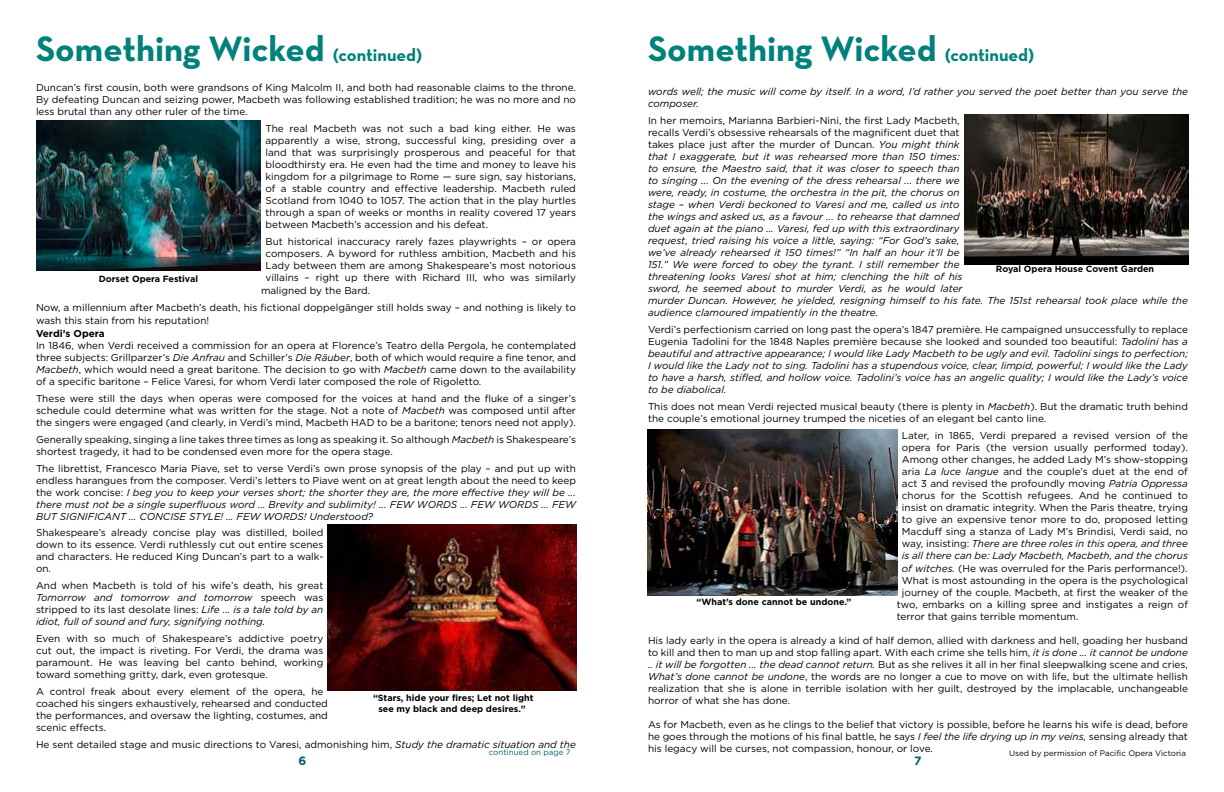
<style>
.page{position:relative;width:1224px;height:792px;background:#fff}
.page>*{position:absolute;margin:0;border:0;box-sizing:border-box;transform-origin:0 0}
.t1{font:700 36px "Neutra Text";color:#00817b}
.t2{font:700 12px "Gotham";color:#00636c}
.t3{font:10px/12px "Gotham";color:#000;text-align:justify}
.t4{font:italic 10px/12px "Gotham";color:#000;text-align:justify}
.t5{font:700 10px "Gotham";color:#000}
.t6{font:700 9px/10.8px "Gotham";color:#000;text-align:center}
.t7{font:8px "Gotham";color:#000}
.t8{font:8px "Gotham";color:#00636c}
.s1{font-size:18px}
.s2{font-style:italic}
.s3{font-style:normal}
</style>
<div class="page">
<img style="left:36px;top:121px;width:225px;height:150px">
<img style="left:328px;top:524px;width:249px;height:166px">
<img style="left:964px;top:115px;width:225px;height:149px">
<img style="left:648px;top:429px;width:249px;height:167px">
<h1 class="t1" style="left:36px;top:26px;width:388px">Something Wicked <span class="s1">(continued)</span></h1>
<p class="t3" style="left:36px;top:82px;width:541px">Duncan’s first cousin, both were grandsons of King Malcolm II, and both had reasonable claims to the throne.<br>By defeating Duncan and seizing power, Macbeth was following established tradition; he was no more and no less brutal than any other ruler of the time.</p>
<p class="t3" style="left:266px;top:122px;width:312px">The real Macbeth was not such a bad king either. He was apparently a wise, strong, successful king, presiding over a land that was surprisingly prosperous and peaceful for that bloodthirsty era. He even had the time and money to leave his kingdom for a pilgrimage to Rome — sure sign, say historians, of a stable country and effective leadership. Macbeth ruled Scotland from 1040 to 1057. The action that in the play hurtles through a span of weeks or months in reality covered 17 years between Macbeth’s accession and his defeat.</p>
<p class="t3" style="left:266px;top:235px;width:312px">But historical inaccuracy rarely fazes playwrights – or opera composers. A byword for ruthless ambition, Macbeth and his Lady between them are among Shakespeare’s most notorious villains – right up there with Richard III, who was similarly</p>
<p class="t3" style="left:36px;top:282px;width:542px;line-height:16.8px;text-indent:225px">maligned by the Bard.<br>Now, a millennium after Macbeth’s death, his fictional doppelgänger still holds sway – and nothing is likely to</p>
<p class="t3" style="left:36px;top:314px;width:175px">wash this stain from his reputation!</p>
<p class="t5" style="left:36px;top:328px;width:70px">Verdi’s Opera</p>
<p class="t3" style="left:36px;top:340px;width:542px">In 1846, when Verdi received a commission for an opera at Florence’s Teatro della Pergola, he contemplated three subjects: Grillparzer’s <span class="s2">Die Anfrau</span> and Schiller’s <span class="s2">Die Räuber</span>, both of which would require a fine tenor, and <span class="s2">Macbeth</span>, which would need a great baritone. The decision to go with <span class="s2">Macbeth</span> came down to the availability of a specific baritone – Felice Varesi, for whom Verdi later composed the role of Rigoletto.</p>
<p class="t3" style="left:36px;top:392px;width:542px">These were still the days when operas were composed for the voices at hand and the fluke of a singer’s schedule could determine what was written for the stage. Not a note of <span class="s2">Macbeth</span> was composed until after the singers were engaged (and clearly, in Verdi’s mind, Macbeth HAD to be a baritone; tenors need not apply).</p>
<p class="t3" style="left:36px;top:433px;width:542px">Generally speaking, singing a line takes three times as long as speaking it. So although <span class="s2">Macbeth</span> is Shakespeare’s shortest tragedy, it had to be condensed even more for the opera stage.</p>
<p class="t4" style="left:36px;top:462px;width:542px"><span class="s3">The librettist, Francesco Maria Piave, set to verse Verdi’s own prose synopsis of the play – and put up with endless harangues from the composer. Verdi’s letters to Piave went on at great length about the need to keep the work concise:</span> I beg you to keep your verses short; the shorter they are, the more effective they will be ... there must not be a single superfluous word … Brevity and sublimity! ... FEW WORDS … FEW WORDS … FEW BUT SIGNIFICANT … CONCISE STYLE! … FEW WORDS! Understood?</p>
<p class="t3" style="left:36px;top:527px;width:289px">Shakespeare’s already concise play was distilled, boiled down to its essence. Verdi ruthlessly cut out entire scenes and characters. He reduced King Duncan’s part to a walk&shy;on.</p>
<p class="t4" style="left:36px;top:580px;width:289px"><span class="s3">And when Macbeth is told of his wife’s death, his great </span>Tomorrow and tomorrow and tomorrow <span class="s3">speech was stripped to its last desolate lines:</span> Life ... is a tale told by an idiot, full of sound and fury, signifying nothing.</p>
<p class="t3" style="left:36px;top:632px;width:289px">Even with so much of Shakespeare’s addictive poetry cut out, the impact is riveting. For Verdi, the drama was paramount. He was leaving bel canto behind, working toward something gritty, dark, even grotesque.</p>
<p class="t3" style="left:36px;top:685px;width:293px;text-align:left">A control freak about every element of the opera, he coached his singers exhaustively, rehearsed and conducted the performances, and oversaw the lighting, costumes, and scenic effects.</p>
<p class="t3" style="left:36px;top:738px;width:541px">He sent detailed stage and music directions to Varesi, admonishing him, <span class="s2">Study the dramatic situation and the</span></p>
<p class="t6" style="left:99px;top:273px;width:101px">Dorset Opera Festival</p>
<p class="t6" style="left:373px;top:692px;width:162px">“Stars, hide your fires; Let not light see my black and deep desires.”</p>
<p class="t8" style="left:489px;top:748px;width:83px">continued on page 7</p>
<p class="t2" style="left:298px;top:754px;width:9px">6</p>
<h1 class="t1" style="left:648px;top:26px;width:388px">Something Wicked <span class="s1">(continued)</span></h1>
<p class="t4" style="left:648px;top:86px;width:542px">words well; the music will come by itself. In a word, I’d rather you served the poet better than you serve the composer.</p>
<p class="t4" style="left:648px;top:115px;width:541px;text-align:left"><span class="s3">In her memoirs, Marianna Barbieri-Nini, the first Lady Macbeth,<br>recalls Verdi’s obsessive rehearsals of the magnificent duet that<br>takes place just after the murder of Duncan.</span> You might think<br>that I exaggerate, but it was rehearsed more than 150 times:<br>to ensure, the Maestro said, that it was closer to speech than<br>to singing ... On the evening of the dress rehearsal ... there we<br>were, ready, in costume, the orchestra in the pit, the chorus on<br>stage – when Verdi beckoned to Varesi and me, called us into<br>the wings and asked us, as a favour ... to rehearse that damned<br>duet again at the piano … Varesi, fed up with this extraordinary<br>request, tried raising his voice a little, saying: “For God’s sake,<br>we’ve already rehearsed it 150 times!” “In half an hour it’ll be<br>151.” We were forced to obey the tyrant. I still remember the<br>threatening looks Varesi shot at him; clenching the hilt of his<br>sword, he seemed about to murder Verdi, as he would later<br>murder Duncan. However, he yielded, resigning himself to his fate. The 151st rehearsal took place while the audience clamoured impatiently in the theatre.</p>
<p class="t4" style="left:648px;top:323px;width:542px"><span class="s3">Verdi’s perfectionism carried on long past the opera’s 1847 première. He campaigned unsuccessfully to replace Eugenia Tadolini for the 1848 Naples première because she looked and sounded too beautiful:</span> Tadolini has a beautiful and attractive appearance; I would like Lady Macbeth to be ugly and evil. Tadolini sings to perfection; I would like the Lady not to sing. Tadolini has a stupendous voice, clear, limpid, powerful; I would like the Lady to have a harsh, stifled, and hollow voice. Tadolini’s voice has an angelic quality; I would like the Lady’s voice to be diabolical.</p>
<p class="t3" style="left:648px;top:400px;width:542px">This does not mean Verdi rejected musical beauty (there is plenty in <span class="s2">Macbeth</span>). But the dramatic truth behind the couple’s emotional journey trumped the niceties of an elegant bel canto line.</p>
<p class="t3" style="left:902px;top:429px;width:288px">Later, in 1865, Verdi prepared a revised version of the opera for Paris (the version usually performed today).<br>Among other changes, he added Lady M’s show-stopping aria <span class="s2">La luce langue</span> and the couple’s duet at the end of act 3 and revised the profoundly moving <span class="s2">Patria Oppressa </span>chorus for the Scottish refugees. And he continued to insist on dramatic integrity. When the Paris theatre, trying to give an expensive tenor more to do, proposed letting Macduff sing a stanza of Lady M’s Brindisi, Verdi said, no way, insisting: <span class="s2">There are three roles in this opera, and three is all there can be: Lady Macbeth, Macbeth, and the chorus</span></p>
<p class="t3" style="left:902px;top:562px;width:287px"><span class="s2">of witches.</span> (He was overruled for the Paris performance!).</p>
<p class="t3" style="left:902px;top:574px;width:288px">What is most astounding in the opera is the psychological</p>
<p class="t3" style="left:902px;top:586px;width:288px">journey of the couple. Macbeth, at first the weaker of the</p>
<p class="t3" style="left:897px;top:598px;width:293px">two, embarks on a killing spree and instigates a reign of</p>
<p class="t3" style="left:897px;top:610px;width:183px">terror that gains terrible momentum.</p>
<p class="t3" style="left:648px;top:634px;width:542px">His lady early in the opera is already a kind of half demon, allied with darkness and hell, goading her husband to kill and then to man up and stop falling apart. With each crime she tells him, <span class="s2">it is done ... it cannot be undone .. it will be forgotten ... the dead cannot return.</span> But as she relives it all in her final sleepwalking scene and cries, <span class="s2">What’s done cannot be undone</span>, the words are no longer a cue to move on with life, but the ultimate hellish realization that she is alone in terrible isolation with her guilt, destroyed by the implacable, unchangeable horror of what she has done.</p>
<p class="t3" style="left:648px;top:718px;width:542px">As for Macbeth, even as he clings to the belief that victory is possible, before he learns his wife is dead, before he goes through the motions of his final battle, he says <span class="s2">I feel the life drying up in my veins,</span> sensing already that his legacy will be curses, not compassion, honour, or love.</p>
<p class="t2" style="left:914px;top:754px;width:9px">7</p>
<p class="t6" style="left:996px;top:263px;width:160px">Royal Opera House Covent Garden</p>
<p class="t6" style="left:697px;top:596px;width:156px">“What’s done cannot be undone.”</p>
<p class="t7" style="left:1009px;top:749px;width:178px">Used by permission of Pacific Opera Victoria</p>
</div>
